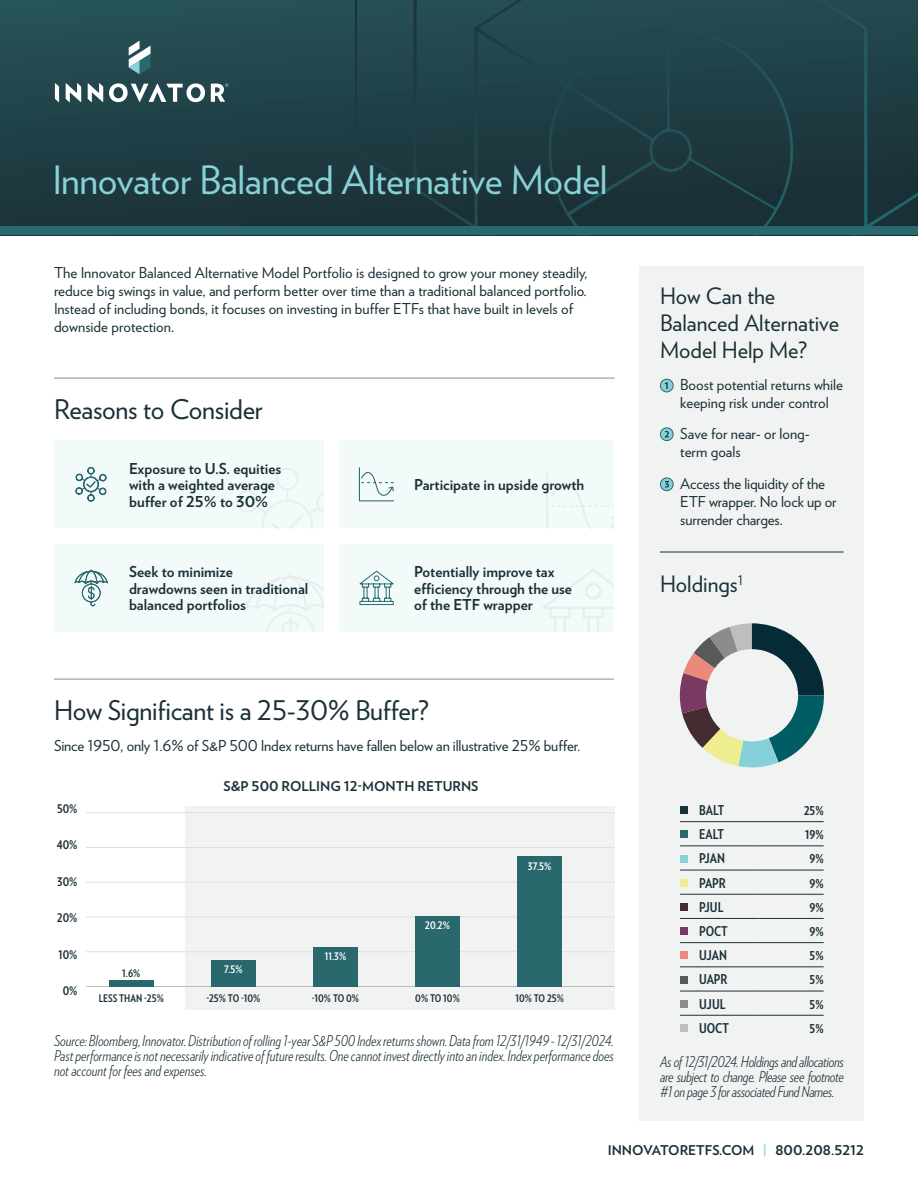
<style>
.page{position:relative;width:918px;height:1188px;background:#fff}
.page>*{position:absolute;margin:0;border:0;box-sizing:border-box;transform-origin:0 0}
.Content_-_Header{font:39px "Verlag";letter-spacing:-.01em;color:#87d1d7}
.Content_-_Header_2{font:27px "Verlag";letter-spacing:-.01em;color:#1a3037}
.Content_-_Header-2{font:22.5px/27px "Verlag";color:#1a3037}
.Content_-_Copy{font:15px/18px "Verlag";color:#1a3037}
.Content_-_Disclosures__Italic{font:italic 300 15px/15px "Verlag Condensed";letter-spacing:-.015em;color:#1a3037;text-align:justify}
.Content_-_Copy-2{font:700 15px/16.5px "Verlag";color:#1a3037}
.t1{font:700 13.5px "Verlag Condensed";color:#1a3037}
.Charts_-_Header{font:700 13.5px "Verlag";color:#1a3037}
.Charts_-_Axis_Values_-_Y_Axis{font:700 12px "Verlag Condensed";color:#1a3037}
.t2{font:700 10.5px "Verlag Condensed";color:#1a3037}
.t3{font:700 10.5px "Verlag Condensed";color:#fff}
.s1{color:#87d1d7}
</style>
<div class="page">
<div style="left:185px;top:806px;width:430px;height:203px;background:#f1f2f2"></div>
<div style="left:0;top:0;width:918px;height:236px;background:linear-gradient(to bottom,#265157,#1b3239)"></div>
<svg style="left:355px;top:0;width:563px;height:236px;background:#1f3d44"></svg>
<div style="left:0;top:227px;width:918px;height:8px;background:#29686d"></div>
<div style="left:640px;top:266px;width:224px;height:854px;background:#f1f2f2"></div>
<svg style="left:88px;top:83px;width:15px;height:19px"></svg>
<svg style="left:109px;top:83px;width:96px;height:19px"></svg>
<svg style="left:66px;top:83px;width:15px;height:19px"></svg>
<svg style="left:55px;top:83px;width:4px;height:19px"></svg>
<svg style="left:129px;top:41px;width:22px;height:33px"></svg>
<svg style="left:211px;top:84px;width:17px;height:18px"></svg>
<hr style="left:54px;top:378px;width:561px;height:1px;background:#8a8c8e">
<hr style="left:54px;top:679px;width:560px;height:1px;background:#8a8c8e">
<svg style="left:680px;top:623px;width:144px;height:145px"></svg>
<hr style="left:660px;top:552px;width:184px;height:1px;background:#1a3037">
<hr style="left:86px;top:812px;width:529px;height:1px;background:#dedfdf">
<hr style="left:86px;top:847px;width:529px;height:1px;background:#dedfdf">
<hr style="left:86px;top:882px;width:529px;height:1px;background:#dedfdf">
<hr style="left:86px;top:917px;width:529px;height:1px;background:#dedfdf">
<hr style="left:86px;top:951px;width:529px;height:1px;background:#dedfdf">
<hr style="left:86px;top:986px;width:529px;height:1px;background:#bcbec0">
<div style="left:109px;top:980px;width:45px;height:7px;background:#29686d"></div>
<div style="left:211px;top:960px;width:45px;height:27px;background:#29686d"></div>
<div style="left:313px;top:947px;width:45px;height:40px;background:#29686d"></div>
<div style="left:415px;top:916px;width:45px;height:71px;background:#29686d"></div>
<div style="left:517px;top:856px;width:45px;height:131px;background:#29686d"></div>
<svg style="left:680px;top:821px;width:19px;height:1px"></svg>
<hr style="left:699px;top:821px;width:59px;height:1px;background:#1a3037">
<hr style="left:758px;top:821px;width:66px;height:1px;background:#1a3037">
<svg style="left:680px;top:846px;width:19px;height:1px"></svg>
<hr style="left:699px;top:846px;width:59px;height:1px;background:#1a3037">
<hr style="left:758px;top:846px;width:66px;height:1px;background:#1a3037">
<svg style="left:680px;top:870px;width:19px;height:1px"></svg>
<hr style="left:699px;top:870px;width:59px;height:1px;background:#1a3037">
<hr style="left:758px;top:870px;width:66px;height:1px;background:#1a3037">
<svg style="left:680px;top:894px;width:19px;height:1px"></svg>
<hr style="left:699px;top:894px;width:59px;height:1px;background:#1a3037">
<hr style="left:758px;top:894px;width:66px;height:1px;background:#1a3037">
<svg style="left:680px;top:918px;width:19px;height:1px"></svg>
<hr style="left:699px;top:918px;width:59px;height:1px;background:#1a3037">
<hr style="left:758px;top:918px;width:66px;height:1px;background:#1a3037">
<svg style="left:680px;top:942px;width:19px;height:1px"></svg>
<hr style="left:699px;top:942px;width:59px;height:1px;background:#1a3037">
<hr style="left:758px;top:942px;width:66px;height:1px;background:#1a3037">
<svg style="left:680px;top:967px;width:19px;height:1px"></svg>
<hr style="left:699px;top:967px;width:59px;height:1px;background:#1a3037">
<hr style="left:758px;top:967px;width:66px;height:1px;background:#1a3037">
<svg style="left:680px;top:991px;width:19px;height:1px"></svg>
<hr style="left:699px;top:991px;width:59px;height:1px;background:#1a3037">
<hr style="left:758px;top:991px;width:66px;height:1px;background:#1a3037">
<svg style="left:680px;top:1015px;width:19px;height:1px"></svg>
<hr style="left:699px;top:1015px;width:59px;height:1px;background:#1a3037">
<hr style="left:758px;top:1015px;width:66px;height:1px;background:#1a3037">
<div style="left:680px;top:807px;width:7px;height:7px;background:#1a3037"></div>
<div style="left:680px;top:831px;width:7px;height:7px;background:#29686d"></div>
<div style="left:680px;top:855px;width:7px;height:7px;background:#87d1d7"></div>
<div style="left:680px;top:879px;width:7px;height:7px;background:#eeee91"></div>
<div style="left:680px;top:904px;width:7px;height:7px;background:#452c31"></div>
<div style="left:680px;top:928px;width:7px;height:7px;background:#7a3960"></div>
<div style="left:680px;top:952px;width:7px;height:7px;background:#ec897c"></div>
<div style="left:680px;top:976px;width:7px;height:7px;background:#58595b"></div>
<div style="left:680px;top:1000px;width:7px;height:7px;background:#8a8c8e"></div>
<div style="left:680px;top:1025px;width:7px;height:7px;background:#bcbec0"></div>
<svg style="left:660px;top:379px;width:13px;height:13px"></svg>
<div style="left:660px;top:379px;width:14px;height:13px;border:1px solid #29686d;border-radius:50%"></div>
<svg style="left:665px;top:382px;width:3px;height:7px"></svg>
<svg style="left:660px;top:428px;width:13px;height:13px"></svg>
<div style="left:660px;top:427px;width:14px;height:14px;border:1px solid #29686d;border-radius:50%"></div>
<svg style="left:665px;top:431px;width:4px;height:6px"></svg>
<svg style="left:660px;top:478px;width:13px;height:13px"></svg>
<div style="left:660px;top:477px;width:14px;height:14px;border:1px solid #29686d;border-radius:50%"></div>
<svg style="left:665px;top:481px;width:4px;height:7px"></svg>
<div style="left:339px;top:544px;width:274px;height:88px;background:#f2fafa"></div>
<div style="left:54px;top:544px;width:269px;height:88px;background:#f2fafa"></div>
<div style="left:339px;top:441px;width:274px;height:87px;background:#f2fafa"></div>
<div style="left:54px;top:441px;width:269px;height:87px;background:#f2fafa"></div>
<p class="Content_-_Header" style="left:53px;top:151px;width:557px">Innovator Balanced Alternative Model</p>
<p class="Content_-_Copy" style="left:54px;top:263px;width:535px">The Innovator Balanced Alternative Model Portfolio is designed to grow your money steadily, reduce big swings in value, and perform better over time than a traditional balanced portfolio.<br>Instead of including bonds, it focuses on investing in buffer ETFs that have built in levels of downside protection.</p>
<p class="Content_-_Header_2" style="left:54px;top:389px;width:210px">Reasons to Consider</p>
<p class="Content_-_Copy-2" style="left:129px;top:459px;width:154px">Exposure to U.S. equities with a weighted average buffer of 25% to 30%</p>
<p class="Content_-_Copy-2" style="left:129px;top:563px;width:181px">Seek to minimize<br>drawdowns seen in traditional balanced portfolios</p>
<p class="Content_-_Copy-2" style="left:414px;top:476px;width:172px">Participate in upside growth</p>
<p class="Content_-_Copy-2" style="left:414px;top:563px;width:159px">Potentially improve tax efficiency through the use of the ETF wrapper</p>
<p class="Content_-_Header_2" style="left:54px;top:690px;width:376px">How Significant is a 25-30% Buffer?</p>
<p class="Content_-_Copy" style="left:54px;top:736px;width:528px">Since 1950, only 1.6% of S&amp;P 500 Index returns have fallen below an illustrative 25% buffer.</p>
<p class="Charts_-_Axis_Values_-_Y_Axis" style="left:57px;top:800px;width:22px">50%</p>
<p class="Charts_-_Axis_Values_-_Y_Axis" style="left:57px;top:836px;width:22px">40%</p>
<p class="Charts_-_Axis_Values_-_Y_Axis" style="left:57px;top:872px;width:22px">30%</p>
<p class="Charts_-_Axis_Values_-_Y_Axis" style="left:57px;top:909px;width:22px">20%</p>
<p class="Charts_-_Axis_Values_-_Y_Axis" style="left:58px;top:945px;width:21px">10%</p>
<p class="Charts_-_Axis_Values_-_Y_Axis" style="left:63px;top:982px;width:16px">0%</p>
<p class="t2" style="left:122px;top:965px;width:20px">1.6%</p>
<p class="t2" style="left:99px;top:990px;width:67px">LESS THAN -25%</p>
<p class="Charts_-_Header" style="left:223px;top:776px;width:257px">S&amp;P 500 ROLLING 12-MONTH RETURNS</p>
<p class="t3" style="left:224px;top:962px;width:20px">7.5%</p>
<p class="t3" style="left:325px;top:948px;width:23px">11.3%</p>
<p class="t3" style="left:425px;top:917px;width:26px">20.2%</p>
<p class="t3" style="left:528px;top:858px;width:25px">37.5%</p>
<p class="t2" style="left:206px;top:990px;width:56px">-25% TO -10%</p>
<p class="t2" style="left:312px;top:990px;width:49px">-10% TO 0%</p>
<p class="t2" style="left:415px;top:990px;width:46px">0% TO 10%</p>
<p class="t2" style="left:515px;top:990px;width:50px">10% TO 25%</p>
<p class="Content_-_Disclosures__Italic" style="left:54px;top:1032px;width:561px">Source: Bloomberg, Innovator. Distribution of rolling 1-year S&amp;P 500 Index returns shown. Data from 12/31/1949 - 12/31/2024.<br>Past performance is not necessarily indicative of future results. One cannot invest directly into an index. Index performance does not account for fees and expenses.</p>
<p class="Content_-_Header-2" style="left:660px;top:282px;width:181px">How Can the<br>Balanced Alternative<br>Model Help Me?</p>
<p class="Content_-_Copy" style="left:680px;top:375px;width:164px">Boost potential returns while keeping risk under control</p>
<p class="Content_-_Copy" style="left:680px;top:424px;width:131px">Save for near- or long&shy;term goals</p>
<p class="Content_-_Copy" style="left:680px;top:474px;width:158px">Access the liquidity of the<br>ETF wrapper. No lock up or surrender charges.</p>
<p class="Content_-_Header-2" style="left:660px;top:570px;width:85px">Holdings<sup>1</sup></p>
<p class="t1" style="left:699px;top:800px;width:27px">BALT</p>
<p class="t1" style="left:804px;top:800px;width:21px">25%</p>
<p class="t1" style="left:699px;top:824px;width:26px">EALT</p>
<p class="t1" style="left:805px;top:824px;width:20px">19%</p>
<p class="t1" style="left:699px;top:848px;width:28px">PJAN</p>
<p class="t1" style="left:809px;top:848px;width:16px">9%</p>
<p class="t1" style="left:699px;top:873px;width:28px">PAPR</p>
<p class="t1" style="left:809px;top:873px;width:16px">9%</p>
<p class="t1" style="left:699px;top:897px;width:26px">PJUL</p>
<p class="t1" style="left:809px;top:897px;width:16px">9%</p>
<p class="t1" style="left:699px;top:921px;width:30px">POCT</p>
<p class="t1" style="left:809px;top:921px;width:16px">9%</p>
<p class="t1" style="left:699px;top:945px;width:30px">UJAN</p>
<p class="t1" style="left:810px;top:945px;width:16px">5%</p>
<p class="t1" style="left:699px;top:969px;width:30px">UAPR</p>
<p class="t1" style="left:810px;top:969px;width:16px">5%</p>
<p class="t1" style="left:699px;top:994px;width:28px">UJUL</p>
<p class="t1" style="left:810px;top:994px;width:16px">5%</p>
<p class="t1" style="left:699px;top:1018px;width:31px">UOCT</p>
<p class="t1" style="left:810px;top:1018px;width:16px">5%</p>
<p class="Content_-_Disclosures__Italic" style="left:660px;top:1053px;width:185px">As of 12/31/2024. Holdings and allocations are subject to change. Please see footnote #1 on page 3 for associated Fund Names.</p>
<p class="Charts_-_Header" style="left:608px;top:1140px;width:258px">INNOVATORETFS.COM <span class="s1">|</span> 800.208.5212</p>
</div>
